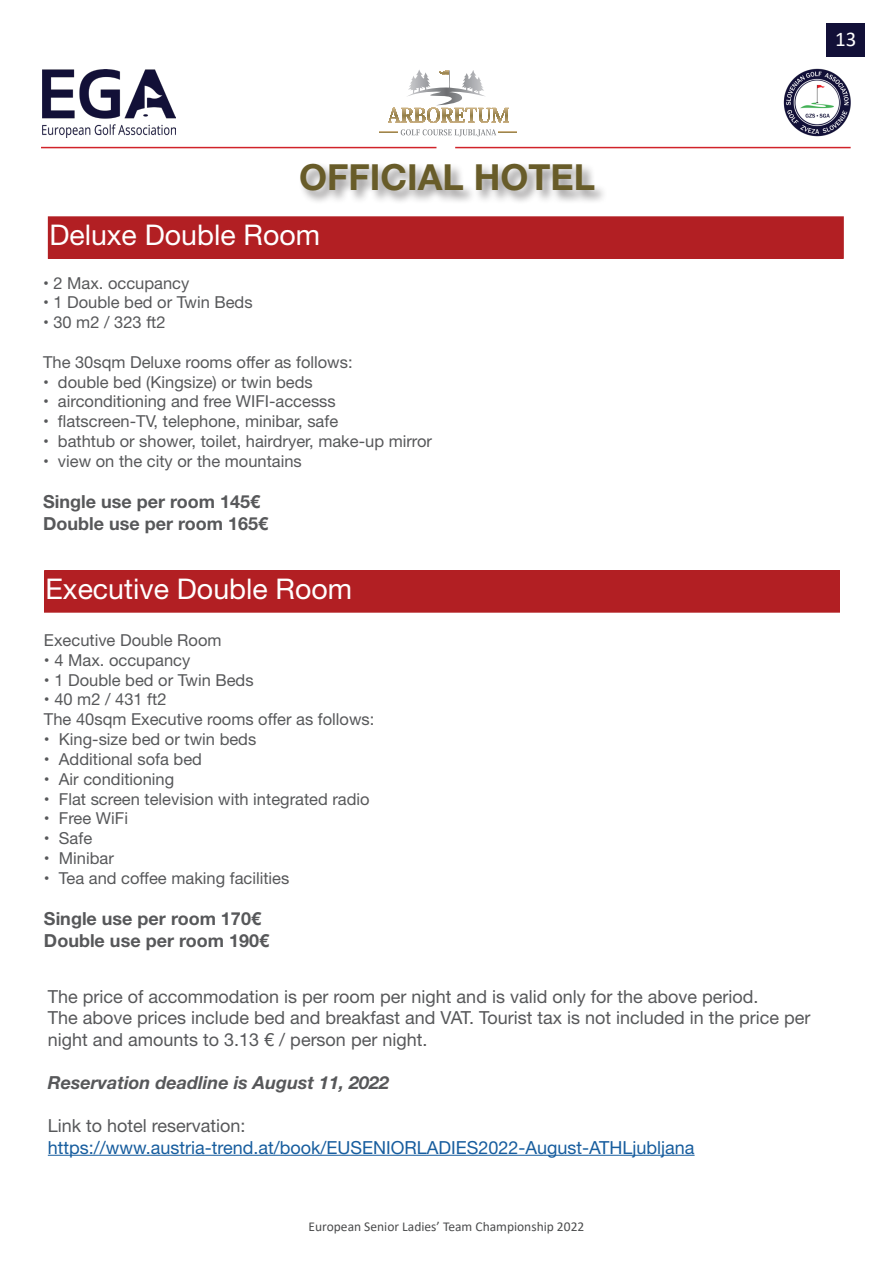
<style>
.page{position:relative;width:893px;height:1263px;background:#fff}
.page>*{position:absolute;margin:0;border:0;box-sizing:border-box;transform-origin:0 0}
.t1{font:700 36px "Helvetica Neue";color:#685c29}
.t2{font:28.5px "Helvetica Neue";color:#fff}
.t3{font:21px "Calibri";color:#fff}
.t4{font:18px/21.6px "Helvetica Neue";color:#57585a}
.t5{font:700 18px "Helvetica Neue";color:#57585a}
.t6{font:18px "Helvetica Neue";color:#175d9e}
.t7{font:italic 700 18px "Helvetica Neue";color:#57585a}
.t8{font:16.5px "Helvetica Neue";color:#57585a}
.t9{font:13.5px "Calibri";color:#4b4c4d}
</style>
<div class="page">
<div style="left:827px;top:24px;width:38px;height:33px;background:#121038"></div>
<hr style="left:41px;top:147px;width:395px;height:1px;background:#d1232a">
<hr style="left:455px;top:147px;width:396px;height:1px;background:#d1232a">
<div style="left:49px;top:217px;width:794px;height:41px;background:#b21f23"></div>
<div style="left:48px;top:216px;width:796px;height:43px;border:2px solid #b21f23"></div>
<div style="left:45px;top:571px;width:794px;height:41px;background:#b21f23"></div>
<div style="left:44px;top:570px;width:796px;height:43px;border:2px solid #b21f23"></div>
<hr style="left:48px;top:1155px;width:647px;height:1px;background:#175d9e">
<div style="left:299px;top:162px;width:309px;height:43px;background:#231f20;opacity:.51"></div>
<svg style="left:388px;top:70px;width:121px;height:66px"></svg>
<img style="left:783px;top:68px;width:68px;height:69px">
<img style="left:43px;top:70px;width:132px;height:68px">
<p class="t3" style="left:835px;top:24px;width:23px">13</p>
<p class="t1" style="left:299px;top:149px;width:297px">OFFICIAL HOTEL</p>
<p class="t2" style="left:49px;top:214px;width:272px">Deluxe Double Room</p>
<p class="t8" style="left:43px;top:271px;width:148px">• 2 Max. occupancy</p>
<p class="t8" style="left:43px;top:291px;width:211px">• 1 Double bed or Twin Beds</p>
<p class="t8" style="left:43px;top:310px;width:124px">• 30 m2 / 323 ft2</p>
<p class="t8" style="left:43px;top:350px;width:311px">The 30sqm Deluxe rooms offer as follows:</p>
<p class="t8" style="left:43px;top:370px;width:271px">• double bed (Kingsize) or twin beds</p>
<p class="t8" style="left:43px;top:390px;width:294px">• airconditioning and free WIFI-accesss</p>
<p class="t8" style="left:43px;top:409px;width:297px">• flatscreen-TV, telephone, minibar, safe</p>
<p class="t8" style="left:43px;top:429px;width:391px">• bathtub or shower, toilet, hairdryer, make-up mirror</p>
<p class="t8" style="left:43px;top:449px;width:260px">• view on the city or the mountains</p>
<p class="t5" style="left:43px;top:488px;width:219px">Single use per room 145€</p>
<p class="t5" style="left:43px;top:509px;width:227px">Double use per room 165€</p>
<p class="t2" style="left:45px;top:568px;width:308px">Executive Double Room</p>
<p class="t8" style="left:44px;top:628px;width:179px">Executive Double Room</p>
<p class="t8" style="left:44px;top:648px;width:148px">• 4 Max. occupancy</p>
<p class="t8" style="left:44px;top:668px;width:211px">• 1 Double bed or Twin Beds</p>
<p class="t8" style="left:44px;top:688px;width:124px">• 40 m2 / 431 ft2</p>
<p class="t8" style="left:44px;top:707px;width:332px">The 40sqm Executive rooms offer as follows:</p>
<p class="t8" style="left:44px;top:727px;width:214px">• King-size bed or twin beds</p>
<p class="t8" style="left:44px;top:747px;width:159px">• Additional sofa bed</p>
<p class="t8" style="left:44px;top:767px;width:132px">• Air conditioning</p>
<p class="t8" style="left:44px;top:787px;width:327px">• Flat screen television with integrated radio</p>
<p class="t8" style="left:44px;top:806px;width:86px">• Free WiFi</p>
<p class="t8" style="left:44px;top:826px;width:50px">• Safe</p>
<p class="t8" style="left:44px;top:846px;width:71px">• Minibar</p>
<p class="t8" style="left:44px;top:866px;width:247px">• Tea and coffee making facilities</p>
<p class="t5" style="left:44px;top:904px;width:219px">Single use per room 170€</p>
<p class="t5" style="left:44px;top:926px;width:227px">Double use per room 190€</p>
<p class="t4" style="left:48px;top:986px;width:712px">The price of accommodation is per room per night and is valid only for the above period.</p>
<p class="t4" style="left:48px;top:1008px;width:764px">The above prices include bed and breakfast and VAT. Tourist tax is not included in the price per night and amounts to 3.13 € / person per night.</p>
<p class="t7" style="left:48px;top:1068px;width:343px">Reservation deadline is August 11, 2022</p>
<p class="t4" style="left:48px;top:1116px;width:199px">Link to hotel reservation:</p>
<p class="t6" style="left:48px;top:1134px;width:648px">https://www.austria-trend.at/book/EUSENIORLADIES2022-August-ATHLjubljana</p>
<p class="t9" style="left:309px;top:1217px;width:277px">European Senior Ladies’ Team Championship 2022</p>
</div>
